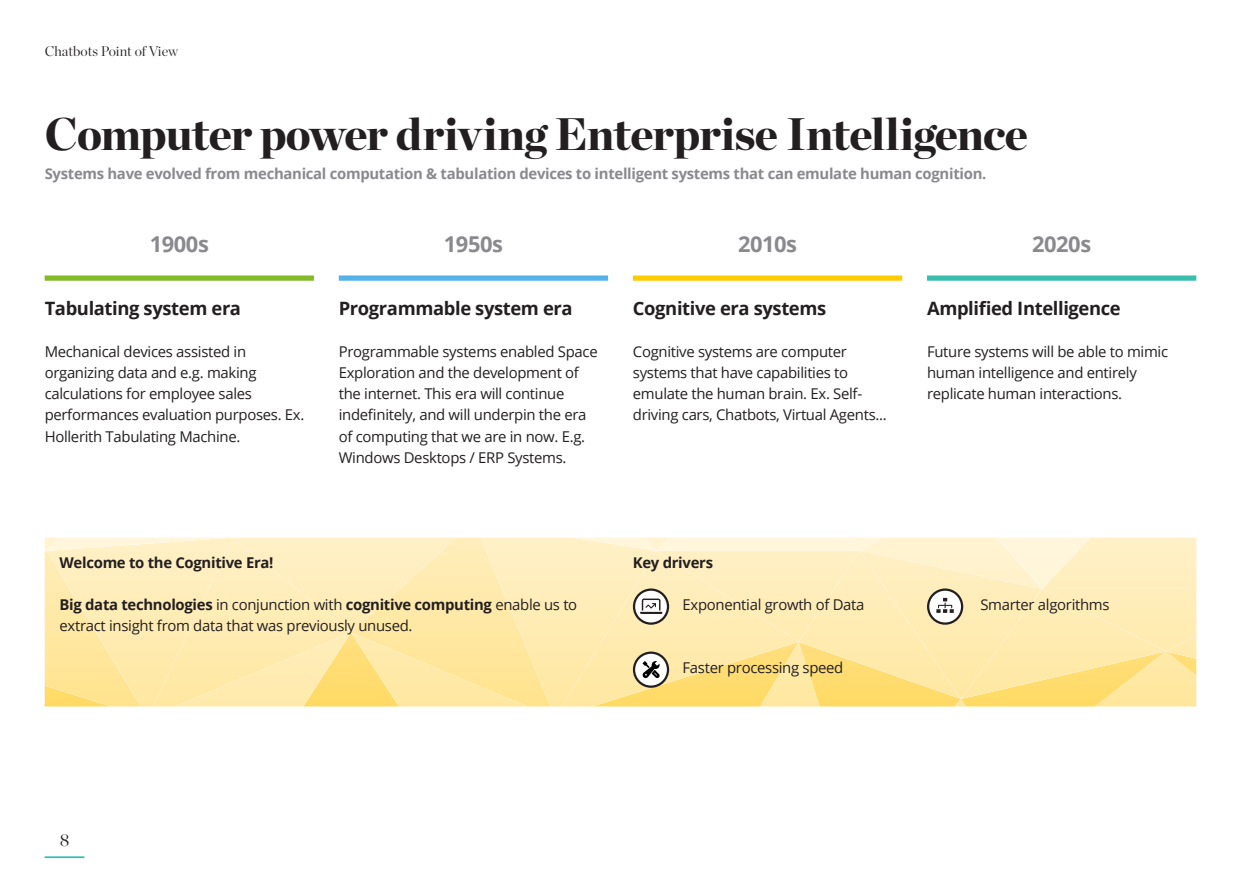
<style>
.page{position:relative;width:1241px;height:879px;background:#fff}
.page>*{position:absolute;margin:0;border:0;box-sizing:border-box;transform-origin:0 0}
.t1{font:900 45.5px "Chronicle Display";letter-spacing:-.02em;color:#231f20}
.t2{font:700 21.88px "Open Sans";letter-spacing:-.02em;color:#8a8a8e}
.t3{font:700 18.38px "Open Sans";letter-spacing:-.02em;color:#231f20}
.t4{font:300 17.5px "Chronicle Display";color:#231f20}
.t5{font:14.88px/21px "Open Sans";letter-spacing:-.02em;color:#231f20}
.t6{font:700 14.88px "Open Sans";letter-spacing:-.02em;color:#8a8a8e}
.t7{font:700 14.88px "Open Sans";letter-spacing:-.02em;color:#231f20}
.t8{font:300 14px "Chronicle Display";color:#231f20}
.s1{font-weight:700}
</style>
<div class="page">
<hr style="left:45px;top:855px;width:39px;height:2px;background:#39beae">
<div style="left:45px;top:275px;width:269px;height:5px;background:#82bb27"></div>
<div style="left:339px;top:275px;width:269px;height:5px;background:#53b3e8"></div>
<div style="left:632px;top:275px;width:270px;height:5px;background:#fc0"></div>
<div style="left:926px;top:275px;width:270px;height:5px;background:#39beae"></div>
<svg style="left:45px;top:537px;width:1151px;height:169px;background:#fdeaae"></svg>
<p class="t8" style="left:45px;top:40px;width:135px">Chatbots Point of View</p>
<h1 class="t1" style="left:45px;top:96px;width:984px">Computer power driving Enterprise Intelligence</h1>
<p class="t6" style="left:45px;top:163px;width:943px">Systems have evolved from mechanical computation &amp; tabulation devices to intelligent systems that can emulate human cognition.</p>
<h2 class="t2" style="left:150px;top:229px;width:61px">1900s</h2>
<p class="t3" style="left:45px;top:295px;width:198px">Tabulating system era</p>
<p class="t5" style="left:45px;top:341px;width:261px">Mechanical devices assisted in organizing data and e.g. making calculations for employee sales performances evaluation purposes. Ex.<br>Hollerith Tabulating Machine.</p>
<h2 class="t2" style="left:444px;top:229px;width:61px">1950s</h2>
<p class="t3" style="left:339px;top:295px;width:235px">Programmable system era</p>
<p class="t5" style="left:339px;top:341px;width:260px">Programmable systems enabled Space Exploration and the development of the internet. This era will continue indefinitely, and will underpin the era of computing that we are in now. E.g.<br>Windows Desktops / ERP Systems.</p>
<p class="t7" style="left:60px;top:551px;width:215px">Welcome to the Cognitive Era!</p>
<p class="t5" style="left:60px;top:593px;width:519px"><span class="s1">Big data technologies</span> in conjunction with <span class="s1">cognitive computing</span> enable us to extract insight from data that was previously unused.</p>
<h2 class="t2" style="left:738px;top:229px;width:61px">2010s</h2>
<p class="t3" style="left:632px;top:295px;width:195px">Cognitive era systems</p>
<p class="t5" style="left:632px;top:341px;width:255px">Cognitive systems are computer systems that have capabilities to emulate the human brain. Ex. Self&shy;driving cars, Chatbots, Virtual Agents...</p>
<h2 class="t2" style="left:1031px;top:229px;width:61px">2020s</h2>
<p class="t3" style="left:926px;top:295px;width:195px">Amplified Intelligence</p>
<p class="t5" style="left:926px;top:341px;width:242px">Future systems will be able to mimic human intelligence and entirely replicate human interactions.</p>
<p class="t7" style="left:632px;top:551px;width:82px">Key drivers</p>
<p class="t5" style="left:682px;top:593px;width:183px">Exponential growth of Data</p>
<p class="t5" style="left:980px;top:593px;width:131px">Smarter algorithms</p>
<p class="t5" style="left:682px;top:656px;width:162px">Faster processing speed</p>
<p class="t4" style="left:60px;top:825px;width:11px">8</p>
</div>
